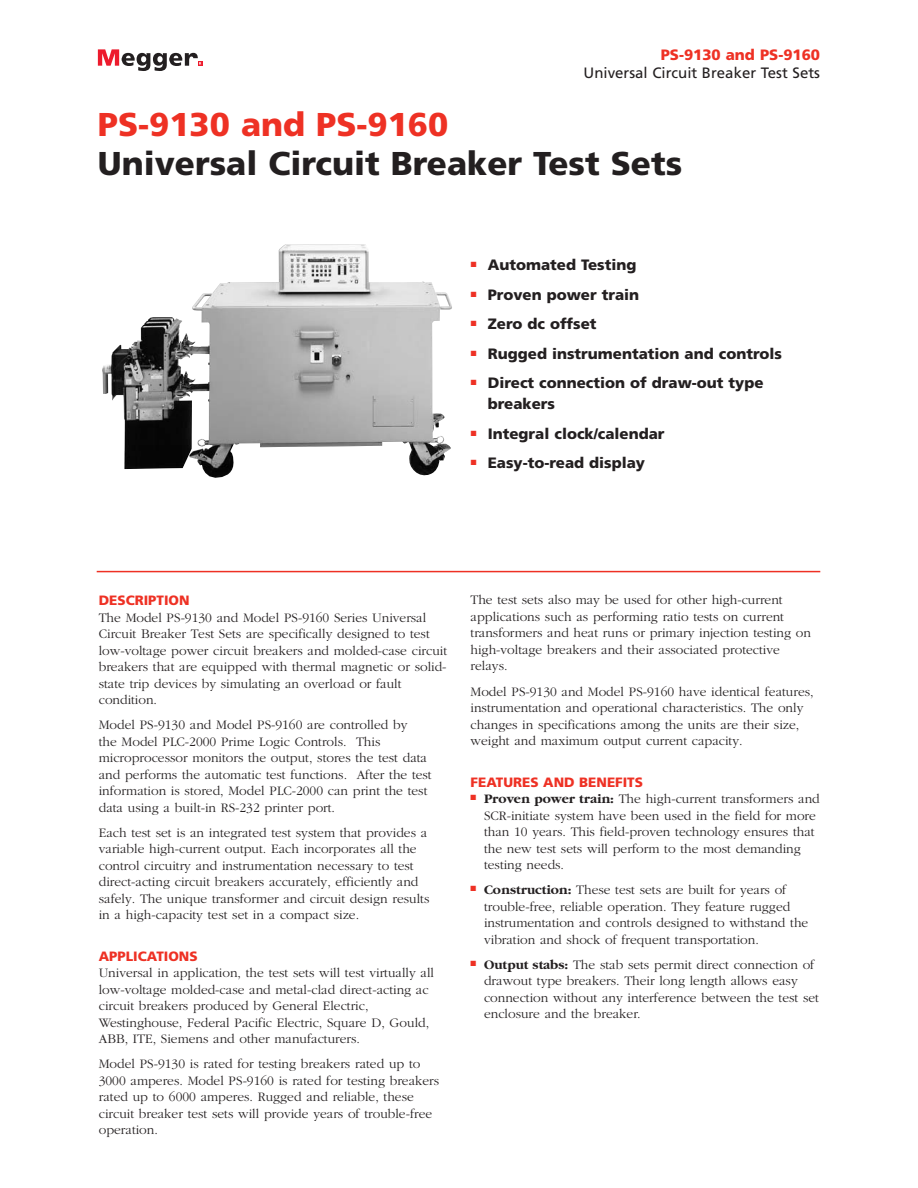
<style>
.page{position:relative;width:918px;height:1188px;background:#fff}
.page>*{position:absolute;margin:0;border:0;box-sizing:border-box;transform-origin:0 0}
.t1{font:900 33px "Frutiger";color:#231f20}
.t2{font:900 33px "Frutiger";color:#ee3124}
.t3{font:900 15px/21px "Frutiger";color:#231f20}
.t4{font:15px "Frutiger";color:#231f20}
.t5{font:900 15px "Frutiger";color:#ee3124}
.t6{font:300 13.5px/16.5px "Garamond";color:#231f20}
.t7{font:900 13.5px "Frutiger";color:#ee3124}
.s1{font-weight:700}
</style>
<div class="page">
<svg style="left:98px;top:49px;width:104px;height:22px"></svg>
<hr style="left:97px;top:571px;width:723px;height:1px;background:#ee3124">
<img style="left:102px;top:244px;width:350px;height:234px">
<p class="t5" style="left:661px;top:49px;width:161px">PS-9130 and PS-9160</p>
<p class="t4" style="left:584px;top:67px;width:238px">Universal Circuit Breaker Test Sets</p>
<h1 class="t2" style="left:98px;top:111px;width:352px">PS-9130 and PS-9160</h1>
<h1 class="t1" style="left:98px;top:150px;width:586px">Universal Circuit Breaker Test Sets</h1>
<p class="t3" style="left:471px;top:256px;width:167px"><sup>■</sup> Automated Testing</p>
<p class="t3" style="left:471px;top:285px;width:170px"><sup>■</sup> Proven power train</p>
<p class="t3" style="left:471px;top:315px;width:127px"><sup>■</sup> Zero dc offset</p>
<p class="t3" style="left:471px;top:344px;width:313px"><sup>■</sup> Rugged instrumentation and controls</p>
<p class="t3" style="left:488px;top:374px;width:277px;text-indent:-17px"><sup>■</sup> Direct connection of draw-out type breakers</p>
<p class="t3" style="left:471px;top:424px;width:195px"><sup>■</sup> Integral clock/calendar</p>
<p class="t3" style="left:471px;top:454px;width:176px"><sup>■</sup> Easy-to-read display</p>
<p class="t7" style="left:99px;top:595px;width:92px">DESCRIPTION</p>
<p class="t6" style="left:99px;top:610px;width:350px">The Model PS-9130 and Model PS-9160 Series Universal Circuit Breaker Test Sets are specifically designed to test low-voltage power circuit breakers and molded-case circuit breakers that are equipped with thermal magnetic or solid&shy;state trip devices by simulating an overload or fault condition.</p>
<p class="t6" style="left:99px;top:718px;width:334px">Model PS-9130 and Model PS-9160 are controlled by<br>the Model PLC-2000 Prime Logic Controls. This microprocessor monitors the output, stores the test data and performs the automatic test functions. After the test information is stored, Model PLC-2000 can print the test data using a built-in RS-232 printer port.</p>
<p class="t6" style="left:99px;top:825px;width:332px">Each test set is an integrated test system that provides a variable high-current output. Each incorporates all the control circuitry and instrumentation necessary to test direct-acting circuit breakers accurately, efficiently and safely. The unique transformer and circuit design results in a high-capacity test set in a compact size.</p>
<p class="t7" style="left:99px;top:951px;width:100px">APPLICATIONS</p>
<p class="t6" style="left:99px;top:966px;width:337px">Universal in application, the test sets will test virtually all low-voltage molded-case and metal-clad direct-acting ac circuit breakers produced by General Electric, Westinghouse, Federal Pacific Electric, Square D, Gould, ABB, ITE, Siemens and other manufacturers.</p>
<p class="t6" style="left:99px;top:1057px;width:342px">Model PS-9130 is rated for testing breakers rated up to 3000 amperes. Model PS-9160 is rated for testing breakers rated up to 6000 amperes. Rugged and reliable, these circuit breaker test sets will provide years of trouble-free operation.</p>
<p class="t6" style="left:471px;top:593px;width:342px">The test sets also may be used for other high-current applications such as performing ratio tests on current transformers and heat runs or primary injection testing on high-voltage breakers and their associated protective relays.</p>
<p class="t6" style="left:471px;top:684px;width:345px">Model PS-9130 and Model PS-9160 have identical features, instrumentation and operational characteristics. The only changes in specifications among the units are their size, weight and maximum output current capacity.</p>
<p class="t7" style="left:471px;top:777px;width:174px">FEATURES AND BENEFITS</p>
<p class="t6" style="left:484px;top:792px;width:337px;text-indent:-14px"><sup>■</sup> <span class="s1">Proven power train:</span> The high-current transformers and SCR-initiate system have been used in the field for more than 10 years. This field-proven technology ensures that the new test sets will perform to the most demanding testing needs.</p>
<p class="t6" style="left:484px;top:883px;width:326px;text-indent:-14px"><sup>■</sup> <span class="s1">Construction:</span> These test sets are built for years of trouble-free, reliable operation. They feature rugged instrumentation and controls designed to withstand the vibration and shock of frequent transportation.</p>
<p class="t6" style="left:484px;top:957px;width:336px;text-indent:-14px"><sup>■</sup> <span class="s1">Output stabs:</span> The stab sets permit direct connection of drawout type breakers. Their long length allows easy connection without any interference between the test set enclosure and the breaker.</p>
</div>
